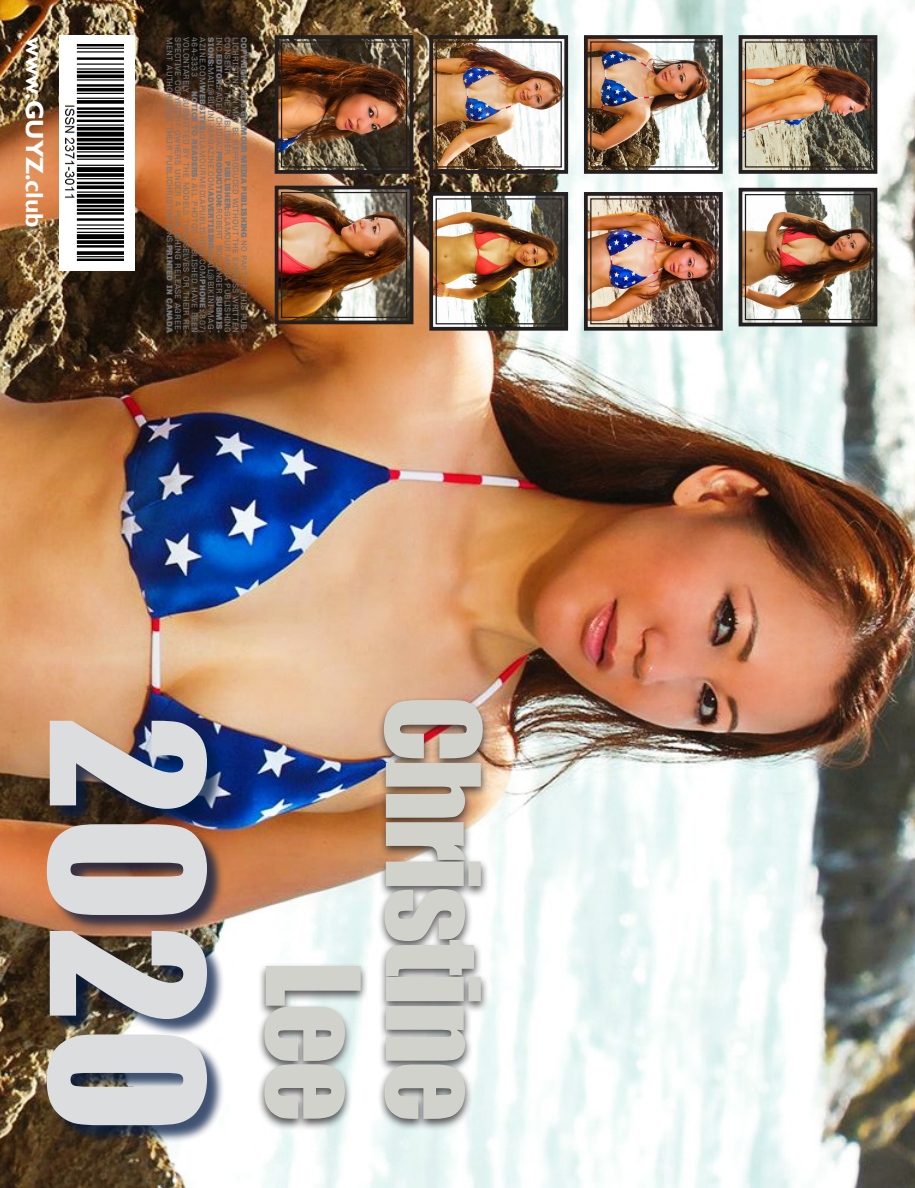
<style>
.page{position:relative;width:915px;height:1188px;background:#fff}
.page>*{position:absolute;margin:0;border:0;box-sizing:border-box;transform-origin:0 0}
.t1{font:195px "Impact";color:#dcdddf}
.t2{font:120px "Impact";letter-spacing:-.03em;color:#d1d2cc}
.Title-Image_info-whi{font:700 24.75px "Gill Sans";letter-spacing:-.01em;color:#fff}
.Colophon_small_text{font:8.25px/8.2px "Chivo";letter-spacing:.01em;color:#76787b}
.Colophon_small_text-2{font:8.25px "Chivo";letter-spacing:.045em;color:#76787b}
.s1{font-weight:900}
</style>
<div class="page">
<img style="left:0;top:0;width:914px;height:1188px">
<div style="left:59px;top:35px;width:75px;height:235px;background:#fff"></div>
<img style="left:65px;top:45px;width:58px;height:216px">
<img style="left:273px;top:184px;width:142px;height:142px">
<div style="left:281px;top:192px;width:126px;height:126px;border:1px solid #231f20"></div>
<img style="left:427px;top:190px;width:142px;height:143px">
<div style="left:435px;top:198px;width:126px;height:126px;border:1px solid #231f20"></div>
<img style="left:582px;top:190px;width:142px;height:143px">
<div style="left:590px;top:198px;width:126px;height:126px;border:1px solid #231f20"></div>
<img style="left:273px;top:33px;width:142px;height:143px">
<div style="left:281px;top:41px;width:126px;height:127px;border:1px solid #231f20"></div>
<img style="left:427px;top:33px;width:142px;height:143px">
<div style="left:435px;top:41px;width:126px;height:127px;border:1px solid #231f20"></div>
<img style="left:582px;top:33px;width:142px;height:143px">
<div style="left:590px;top:41px;width:126px;height:127px;border:1px solid #231f20"></div>
<img style="left:736px;top:186px;width:142px;height:142px">
<div style="left:744px;top:194px;width:126px;height:126px;border:1px solid #231f20"></div>
<img style="left:736px;top:33px;width:142px;height:143px">
<div style="left:744px;top:41px;width:126px;height:127px;border:1px solid #231f20"></div>
<div style="left:49px;top:723px;width:176px;height:421px;background:#001942;opacity:.75"></div>
<div style="left:256px;top:697px;width:235px;height:434px;background:#231f20;opacity:.77"></div>
<p class="Title-Image_info-whi" style="left:49px;top:37px;width:192px;rotate:90deg">www.GUYZ.club</p>
<p class="Colophon_small_text" style="left:252px;top:37px;width:297px;line-height:16.5px;rotate:90deg"><span class="s1">COPYRIGHT 2015 GLAMOUR MEDIA PUBLISHING</span> NO PART OF THIS PUB-<br>CONSENT OF THE PUBLISHER.</p>
<p class="Colophon_small_text-2" style="left:207px;top:37px;width:297px;rotate:90deg">AZINE.COM<span class="s1">WEBSITES:</span>GLAMOURMEDIAPUBLISHING.COM<span class="s1">PHONE:</span>(807)</p>
<p class="Colophon_small_text" style="left:198px;top:37px;width:297px;text-align:justify;text-indent:54px;rotate:90deg"><span class="s1">NOTICE TO READERS:</span> ALL PHOTOS PUBLISHED HAVE BEEN VOLONTARELY SUBMITTED BY THE MODELS THEMSELVES OR THEIR RE-SPECTIVE COPYRIGHT OWNERS UNDER A PUBLISHING RELEASE AGREE-MENT AUTHORIZING THEIR PUBLICHRISTINEIONS.<span class="s1">PRINTED IN CANADA</span></p>
<p class="Colophon_small_text" style="left:215px;top:37px;width:297px;rotate:90deg"><span class="s1">SIONS:</span>MAIL@BIKINI-MAGAZINE.COM<span class="s1">ADVERTISING:</span>MAIL@BIKINI-MAG-</p>
<p class="Colophon_small_text" style="left:198px;top:37px;width:41px;rotate:90deg">464-3333</p>
<p class="Colophon_small_text" style="left:223px;top:37px;width:297px;rotate:90deg">INC.<span class="s1">EDITOR:</span>FADEL CHIDIAC<span class="s1">PRODUCTION:</span>ROBERT BOULANGER.<span class="s1">SUBMIS-</span></p>
<p class="Colophon_small_text" style="left:240px;top:37px;width:297px;rotate:90deg">LICHRISTINEION MAY BE REPRODUCED WITHOUT THE EXPRESS WRITTEN</p>
<p class="Colophon_small_text" style="left:231px;top:161px;width:173px;rotate:90deg"><span class="s1">PUBLISHER:</span>GLAMOUR MEDIA PUBLISHING</p>
<p class="t1" style="left:277px;top:716px;width:418px;rotate:90deg">2020</p>
<p class="t2" style="left:406px;top:961px;width:163px;rotate:90deg">Lee</p>
<p class="t2" style="left:526px;top:696px;width:428px;rotate:90deg">Christine</p>
</div>
